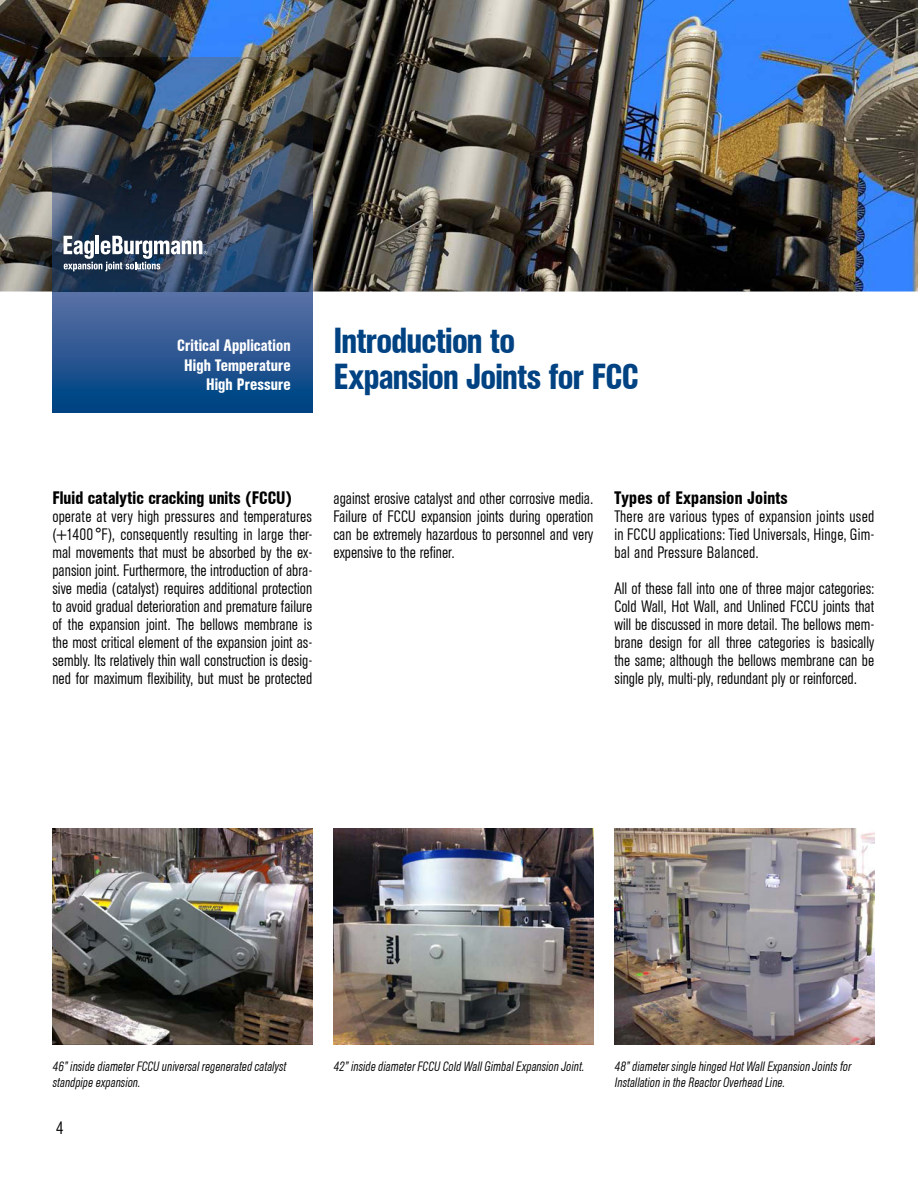
<style>
.page{position:relative;width:918px;height:1188px;background:#fff}
.page>*{position:absolute;margin:0;border:0;box-sizing:border-box;transform-origin:0 0}
.t1{font:500 36px/36px "AG Buch Condensed BQ";letter-spacing:-.02em;color:#004282}
.t2{font:500 18px "AG Buch Condensed BQ";letter-spacing:.01em;color:#000}
.t3{font:300 18px "AG Buch Condensed BQ";color:#000}
.t4{font:300 16.5px/18px "AG Buch Condensed BQ";color:#000;text-align:justify}
.t5{font:500 16.5px/19.5px "AG Buch Condensed BQ";letter-spacing:.005em;color:#fff;text-align:right}
.t6{font:italic 300 13.5px/16.5px "AG Buch Condensed BQ";letter-spacing:.01em;color:#000}
</style>
<div class="page">
<img style="left:0;top:0;width:918px;height:292px">
<div style="left:52px;top:292px;width:260px;height:120px;background:linear-gradient(to bottom,#5f71a6,#004181)"></div>
<img style="left:52px;top:57px;width:260px;height:235px">
<svg style="left:64px;top:236px;width:143px;height:35px"></svg>
<img style="left:333px;top:828px;width:260px;height:216px">
<img style="left:615px;top:828px;width:259px;height:216px">
<img style="left:52px;top:828px;width:260px;height:216px">
<p class="t5" style="left:177px;top:336px;width:115px">Critical Application<br>High Temperature<br>High Pressure</p>
<h1 class="t1" style="left:333px;top:324px;width:307px">Introduction to<br>Expansion Joints for FCC</h1>
<p class="t2" style="left:52px;top:488px;width:241px">Fluid catalytic cracking units (FCCU)</p>
<p class="t4" style="left:52px;top:508px;width:261px">operate at very high pressures and temperatures (+1400 °F), consequently resulting in large ther&shy;mal movements that must be absorbed by the ex&shy;pansion joint. Furthermore, the introduction of abra&shy;sive media (catalyst) requires additional protection to avoid gradual deterioration and premature failure of the expansion joint. The bellows membrane is the most critical element of the expansion joint as&shy;sembly. Its relatively thin wall construction is desig&shy;ned for maximum flexibility, but must be protected</p>
<p class="t4" style="left:333px;top:490px;width:261px">against erosive catalyst and other corrosive media.<br>Failure of FCCU expansion joints during operation can be extremely hazardous to personnel and very expensive to the refiner.</p>
<p class="t2" style="left:615px;top:488px;width:175px">Types of Expansion Joints</p>
<p class="t4" style="left:615px;top:508px;width:261px">There are various types of expansion joints used in FCCU applications: Tied Universals, Hinge, Gim&shy;bal and Pressure Balanced.</p>
<p class="t4" style="left:615px;top:580px;width:261px">All of these fall into one of three major categories:<br>Cold Wall, Hot Wall, and Unlined FCCU joints that will be discussed in more detail. The bellows mem&shy;brane design for all three categories is basically the same; although the bellows membrane can be single ply, multi-ply, redundant ply or reinforced.</p>
<p class="t6" style="left:52px;top:1058px;width:235px">46” inside diameter FCCU universal regenerated catalyst standpipe expansion.</p>
<p class="t6" style="left:333px;top:1058px;width:252px">42” inside diameter FCCU Cold Wall Gimbal Expansion Joint.</p>
<p class="t6" style="left:615px;top:1058px;width:238px">48” diameter single hinged Hot Wall Expansion Joints for<br>Installation in the Reactor Overhead Line.</p>
<p class="t3" style="left:56px;top:1118px;width:9px">4</p>
</div>
